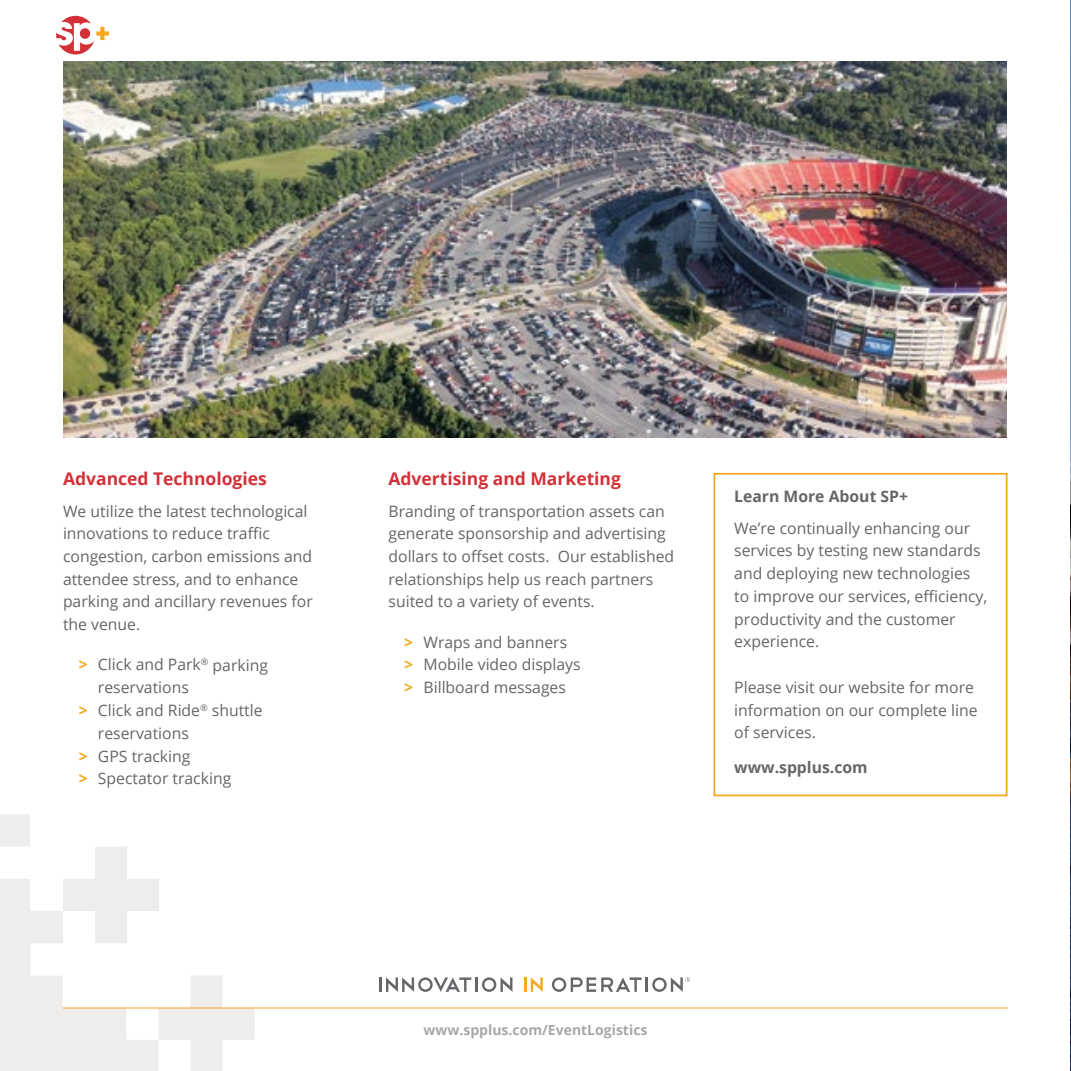
<style>
.page{position:relative;width:1071px;height:1071px;background:#fff}
.page>*{position:absolute;margin:0;border:0;box-sizing:border-box;transform-origin:0 0}
.t1{font:700 17.5px "Open Sans";color:#d23138}
.t2{font:15.75px/22.8px "Open Sans";color:#65656a}
.t3{font:700 15.75px "Open Sans";color:#65656a}
.t4{font:700 14px "Open Sans";color:#a9a8a9}
.s1{font-weight:700;color:#f5a81d}
</style>
<div class="page">
<hr style="left:379px;top:977px;width:3px;height:15px;background:#65656a">
<svg style="left:386px;top:977px;width:85px;height:15px"></svg>
<hr style="left:475px;top:977px;width:3px;height:15px;background:#65656a">
<svg style="left:482px;top:977px;width:30px;height:15px"></svg>
<hr style="left:524px;top:977px;width:3px;height:15px;background:#f5a81d">
<svg style="left:531px;top:977px;width:12px;height:15px"></svg>
<svg style="left:552px;top:977px;width:138px;height:15px"></svg>
<svg style="left:0;top:814px;width:255px;height:257px"></svg>
<div style="left:714px;top:473px;width:294px;height:323px;border:2px solid #f5a81d"></div>
<hr style="left:63px;top:1008px;width:945px;height:1px;background:#f5a81d">
<img style="left:63px;top:62px;width:943px;height:376px">
<img style="left:1070px;top:0;width:1px;height:1071px">
<svg style="left:56px;top:16px;width:53px;height:39px"></svg>
<p class="t1" style="left:63px;top:466px;width:205px">Advanced Technologies</p>
<p class="t2" style="left:63px;top:499px;width:251px">We utilize the latest technological innovations to reduce traffic congestion, carbon emissions and attendee stress, and to enhance parking and ancillary revenues for the venue.</p>
<p class="t2" style="left:79px;top:653px;width:191px"><span class="s1">&gt;</span> Click and Park<sup>®</sup> parking</p>
<p class="t2" style="left:98px;top:676px;width:92px">reservations</p>
<p class="t2" style="left:79px;top:699px;width:185px"><span class="s1">&gt;</span> Click and Ride<sup>®</sup> shuttle</p>
<p class="t2" style="left:98px;top:721px;width:92px">reservations</p>
<p class="t2" style="left:79px;top:744px;width:113px"><span class="s1">&gt;</span> GPS tracking</p>
<p class="t2" style="left:79px;top:767px;width:154px"><span class="s1">&gt;</span> Spectator tracking</p>
<p class="t1" style="left:388px;top:466px;width:234px">Advertising and Marketing</p>
<p class="t2" style="left:388px;top:499px;width:287px">Branding of transportation assets can generate sponsorship and advertising dollars to offset costs. Our established relationships help us reach partners suited to a variety of events.</p>
<p class="t2" style="left:404px;top:630px;width:178px"><span class="s1">&gt;</span> Wraps and banners<br><span class="s1">&gt;</span> Mobile video displays <span class="s1">&gt;</span> Billboard messages</p>
<p class="t3" style="left:734px;top:485px;width:175px">Learn More About SP+</p>
<p class="t2" style="left:734px;top:516px;width:255px">We’re continually enhancing our services by testing new standards and deploying new technologies to improve our services, efficiency, productivity and the customer experience.</p>
<p class="t2" style="left:734px;top:675px;width:245px">Please visit our website for more information on our complete line of services.</p>
<p class="t3" style="left:734px;top:757px;width:135px">www.spplus.com</p>
<p class="t4" style="left:423px;top:1020px;width:225px">www.spplus.com/EventLogistics</p>
</div>
